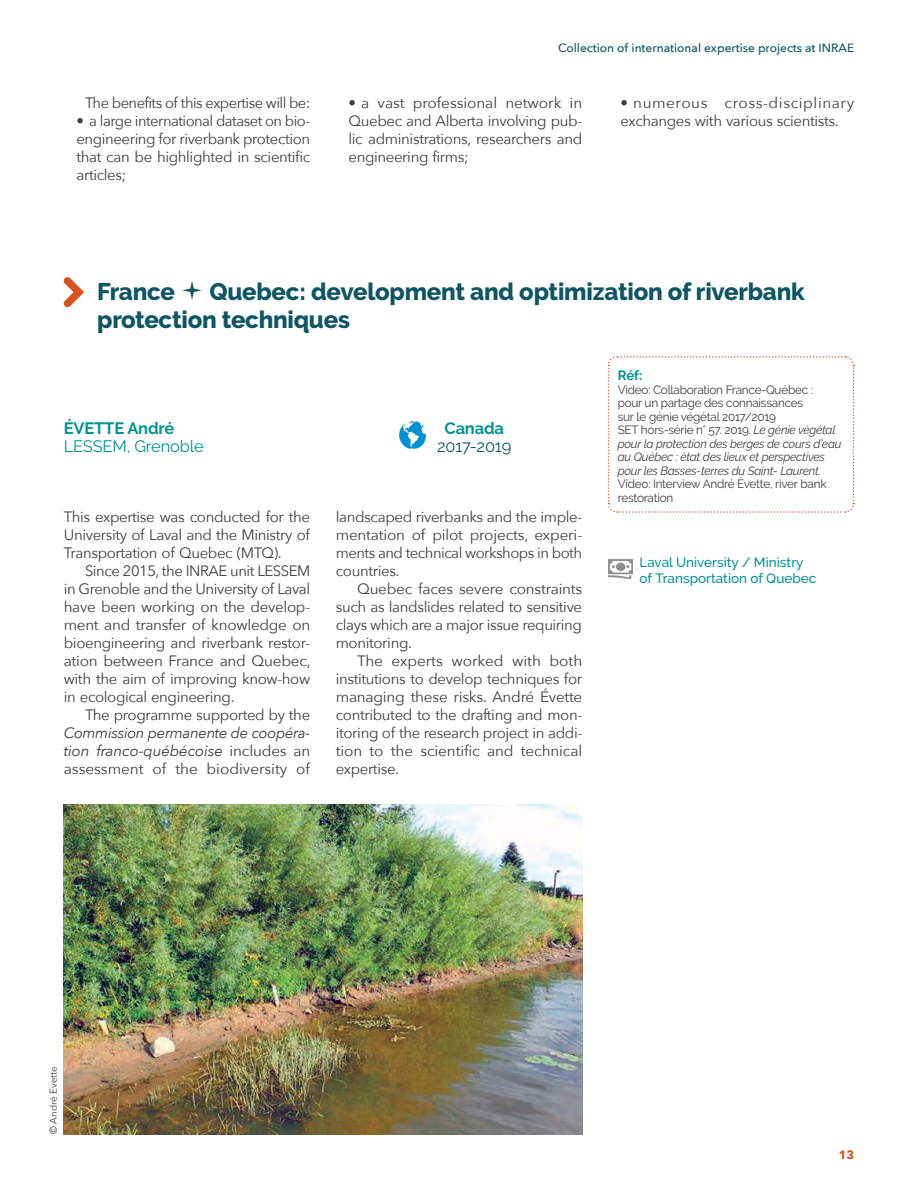
<style>
.page{position:relative;width:918px;height:1188px;background:#fff}
.page>*{position:absolute;margin:0;border:0;box-sizing:border-box;transform-origin:0 0}
.Titre_chapitre{font:800 24px/28.8px "Raleway";letter-spacing:-.01em;color:#0f5664}
.Auteur{font:700 16.5px "Raleway";letter-spacing:-.01em;color:#009391}
.Unité_recherche{font:16.5px "Raleway";letter-spacing:-.01em;color:#009391}
.Unité_recherche-2{font:16.5px "Raleway";letter-spacing:-.01em;color:#0f5664}
.Texte_courant{font:15px/18px "Avenir Next";letter-spacing:-.025em;color:#3e3e3f;text-align:justify}
.Texte_courant_sa{font:15px/18px "Avenir Next";letter-spacing:-.025em;color:#3e3e3f;text-align:justify}
.financeur{font:500 13.5px/16.5px "Raleway";color:#009391}
.SOMMAIRE_TItre{font:700 13.5px "Raleway";color:#009391}
.ref{font:italic 12px/13.5px "Raleway";letter-spacing:-.02em;color:#3e3e3f}
.ref-2{font:12px/13.5px "Raleway";letter-spacing:-.02em;color:#3e3e3f}
.t1{font:500 12px "Avenir Next";color:#0f5664}
.t2{font:700 12px "Avenir Next";color:#da511d}
.credits_photo{font:9.75px "Avenir Next";color:#3e3e3f}
.s1{font-style:italic}
.s2{font-style:normal}
</style>
<div class="page">
<img style="left:64px;top:804px;width:518px;height:330px">
<svg style="left:607px;top:356px;width:248px;height:157px"></svg>
<img style="left:609px;top:559px;width:23px;height:20px">
<img style="left:399px;top:421px;width:27px;height:27px">
<svg style="left:63px;top:277px;width:21px;height:30px"></svg>
<p class="Texte_courant" style="left:85px;top:93px;width:227px">The benefits of this expertise will be:</p>
<p class="Texte_courant" style="left:77px;top:111px;width:235px">• a large international dataset on bio&shy;engineering for riverbank protection that can be highlighted in scientific articles;</p>
<p class="t1" style="left:558px;top:38px;width:298px">Collection of international expertise projects at INRAE</p>
<p class="Texte_courant" style="left:349px;top:93px;width:235px">• a vast professional network in Quebec and Alberta involving pub&shy;lic administrations, researchers and engineering firms;</p>
<p class="Texte_courant" style="left:621px;top:93px;width:235px">• numerous cross-disciplinary exchanges with various scientists.</p>
<p class="Titre_chapitre" style="left:97px;top:277px;width:709px;text-indent:112px">Quebec: development and optimization of riverbank protection techniques</p>
<p class="Titre_chapitre" style="left:97px;top:277px;width:79px">France</p>
<p class="Auteur" style="left:64px;top:418px;width:112px">ÉVETTE André</p>
<p class="Unité_recherche" style="left:64px;top:436px;width:142px">LESSEM, Grenoble</p>
<p class="Texte_courant_sa" style="left:64px;top:507px;width:248px">This expertise was conducted for the University of Laval and the Ministry of Transportation of Quebec (MTQ).</p>
<p class="Texte_courant" style="left:64px;top:561px;width:248px;text-indent:21px">Since 2015, the INRAE unit LESSEM in Grenoble and the University of Laval have been working on the develop&shy;ment and transfer of knowledge on bioengineering and riverbank restor&shy;ation between France and Quebec, with the aim of improving know-how in ecological engineering.</p>
<p class="Texte_courant" style="left:64px;top:705px;width:248px;text-indent:21px">The programme supported by the <span class="s1">Commission permanente de coopéra&shy;tion franco-québécoise</span> includes an assessment of the biodiversity of</p>
<p class="Auteur" style="left:445px;top:419px;width:61px">Canada</p>
<p class="Unité_recherche-2" style="left:437px;top:437px;width:76px">2017-2019</p>
<p class="Texte_courant" style="left:336px;top:507px;width:248px">landscaped riverbanks and the imple&shy;mentation of pilot projects, experi&shy;ments and technical workshops in both countries.</p>
<p class="Texte_courant" style="left:336px;top:579px;width:248px;text-indent:21px">Quebec faces severe constraints such as landslides related to sensitive clays which are a major issue requiring monitoring.</p>
<p class="Texte_courant" style="left:336px;top:651px;width:248px;text-indent:21px">The experts worked with both institutions to develop techniques for managing these risks. André Évette contributed to the drafting and mon&shy;itoring of the research project in addi&shy;tion to the scientific and technical expertise.</p>
<p class="SOMMAIRE_TItre" style="left:618px;top:368px;width:26px">Réf:</p>
<p class="ref-2" style="left:618px;top:383px;width:197px">Video: Collaboration France-Québec : pour un partage des connaissances sur le génie végétal 2017/2019</p>
<p class="ref" style="left:618px;top:423px;width:225px"><span class="s2">SET hors-série n° 57. 2019.</span> Le génie végétal pour la protection des berges de cours d’eau au Québec : état des lieux et perspectives pour les Basses-terres du Saint- Laurent.</p>
<p class="ref-2" style="left:618px;top:477px;width:210px">Video: Interview André Évette, river bank restoration</p>
<p class="financeur" style="left:639px;top:554px;width:178px">Laval University / Ministry of Transportation of Quebec</p>
<p class="credits_photo" style="left:45px;top:1134px;width:69px;rotate:-90deg">© André Evette</p>
<p class="t2" style="left:839px;top:1144px;width:17px">13</p>
</div>
